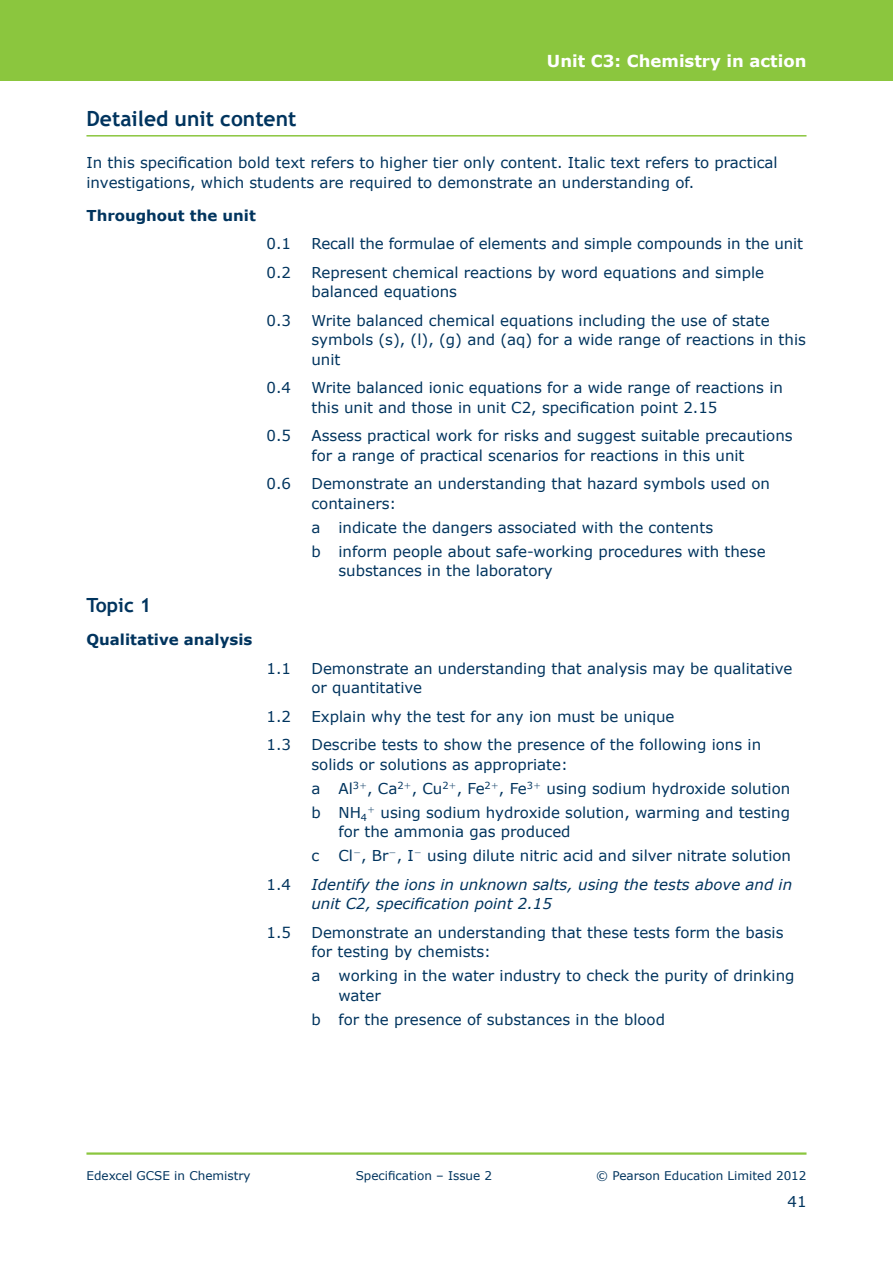
<style>
.page{position:relative;width:893px;height:1263px;background:#fff}
.page>*{position:absolute;margin:0;border:0;box-sizing:border-box;transform-origin:0 0}
.t1{font:700 21px "Trebuchet MS";color:#00345e}
.t2{font:700 19.5px "Trebuchet MS";color:#00345e}
.t3{font:700 16.5px "Verdana";color:#fff}
.t4{font:15px/19.5px "Verdana";color:#00345e}
.t5{font:italic 15px/19.5px "Verdana";color:#00345e}
.t6{font:700 15px "Verdana";color:#00345e}
.t7{font:12px "Verdana";color:#00345e}
.s1{font-style:italic}
</style>
<div class="page">
<div style="left:0;top:0;width:893px;height:81px;background:#8bc63e"></div>
<hr style="left:86px;top:1152px;width:720px;height:3px;background:#8bc63e">
<hr style="left:86px;top:135px;width:720px;height:2px;background:#8bc63e">
<p class="t3" style="left:547px;top:50px;width:261px">Unit C3: Chemistry in action</p>
<h1 class="t1" style="left:86px;top:105px;width:211px">Detailed unit content</h1>
<p class="t4" style="left:86px;top:152px;width:693px">In this specification bold text refers to higher tier only content. Italic text refers to practical investigations, which students are required to demonstrate an understanding of.</p>
<p class="t6" style="left:86px;top:206px;width:171px">Throughout the unit</p>
<p class="t4" style="left:266px;top:233px;width:26px">0.1</p>
<p class="t4" style="left:311px;top:233px;width:493px">Recall the formulae of elements and simple compounds in the unit</p>
<p class="t4" style="left:266px;top:262px;width:26px">0.2</p>
<p class="t4" style="left:311px;top:262px;width:454px">Represent chemi<span class="s1">c</span>al reactions by word equations and simple balanced equations</p>
<p class="t4" style="left:266px;top:310px;width:26px">0.3</p>
<p class="t4" style="left:311px;top:310px;width:496px">Write balanced chemical equations including the use of state symbols (s), (l), (g) and (aq) for a wide range of reactions in this unit</p>
<p class="t4" style="left:266px;top:377px;width:26px">0.4</p>
<p class="t4" style="left:311px;top:377px;width:473px">Write balanced ionic equations for a wide range of reactions in this unit and those in unit C2, specification point 2.15</p>
<p class="t4" style="left:266px;top:425px;width:26px">0.5</p>
<p class="t4" style="left:311px;top:425px;width:483px">Assess practical work for risks and suggest suitable precautions for a range of practical scenarios for reactions in this unit</p>
<p class="t4" style="left:266px;top:473px;width:26px">0.6</p>
<p class="t4" style="left:311px;top:473px;width:460px">Demonstrate an understanding that hazard symbols used on containers:</p>
<p class="t4" style="left:311px;top:515px;width:456px;line-height:24px">a indicate the dangers associated with the contents<br>b inform people about safe-working procedures with these</p>
<p class="t4" style="left:338px;top:560px;width:216px">substances in the laboratory</p>
<h2 class="t2" style="left:86px;top:593px;width:66px">Topic 1</h2>
<p class="t6" style="left:86px;top:630px;width:167px">Qualitative analysis</p>
<p class="t4" style="left:266px;top:658px;width:26px">1.1</p>
<p class="t4" style="left:311px;top:658px;width:482px">Demonstrate an understanding that analysis may be qualitative or quantitative</p>
<p class="t4" style="left:266px;top:706px;width:26px">1.2</p>
<p class="t4" style="left:311px;top:706px;width:365px">Explain why the test for any ion must be unique</p>
<p class="t4" style="left:266px;top:734px;width:26px">1.3</p>
<p class="t4" style="left:311px;top:734px;width:451px">Describe tests to show the presence of the following ions in solids or solutions as appropriate:</p>
<p class="t4" style="left:311px;top:776px;width:480px;line-height:24px">a Al<sup>3</sup><sup>1</sup>, Ca<sup>2</sup><sup>1</sup>, Cu<sup>2</sup><sup>1</sup>, Fe<sup>2</sup><sup>1</sup>, Fe<sup>3</sup><sup>1</sup> using sodium hydroxide solution b NH<sub>4</sub><sup>1</sup> using sodium hydroxide solution, warming and testing</p>
<p class="t4" style="left:338px;top:821px;width:234px">for the ammonia gas produced</p>
<p class="t4" style="left:311px;top:845px;width:9px">c</p>
<p class="t4" style="left:338px;top:845px;width:454px">Cl<sup>2</sup>, Br<sup>2</sup>, I<sup>2</sup> using dilute nitric acid and silver nitrate solution</p>
<p class="t4" style="left:266px;top:874px;width:26px">1.4</p>
<p class="t5" style="left:311px;top:874px;width:482px">Identify the ions in unknown salts, using the tests above and in unit C2, specification point 2.15</p>
<p class="t4" style="left:266px;top:922px;width:26px">1.5</p>
<p class="t4" style="left:311px;top:922px;width:474px">Demonstrate an understanding that these tests form the basis for testing by chemists:</p>
<p class="t4" style="left:338px;top:965px;width:458px;text-indent:-27px">a working in the water industry to check the purity of drinking water</p>
<p class="t4" style="left:311px;top:1009px;width:355px">b for the presence of substances in the blood</p>
<p class="t7" style="left:86px;top:1167px;width:166px">Edexcel GCSE in Chemistry</p>
<p class="t7" style="left:356px;top:1167px;width:138px">Specification – Issue 2</p>
<p class="t7" style="left:596px;top:1167px;width:212px">© Pearson Education Limited 2012</p>
<p class="t4" style="left:787px;top:1191px;width:21px">41</p>
</div>
